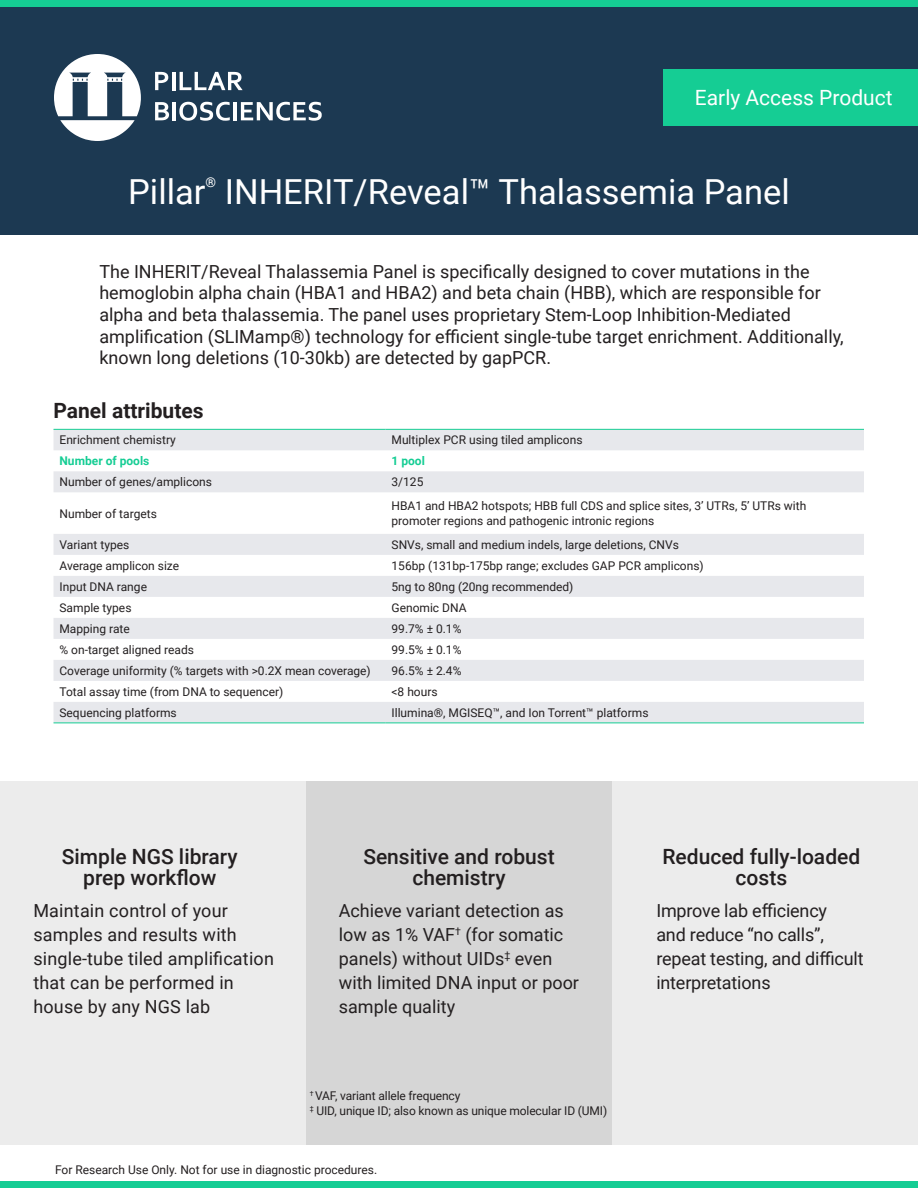
<style>
.page{position:relative;width:918px;height:1188px;background:#fff}
.page>*{position:absolute;margin:0;border:0;box-sizing:border-box;transform-origin:0 0}
.t1{font:34.5px "Roboto";color:#fff}
.t2{font:500 21px/21px "Roboto";color:#231f20;text-align:center}
.t3{font:21px "Roboto";color:#fff}
.t4{font:700 21px "Roboto";color:#231f20}
.t5{font:18px/24px "Roboto";color:#231f20}
.t6{font:13.5px "Roboto";color:#fff}
.t7{font:12px "Roboto";color:#231f20}
.t8{font:700 12px "Roboto";color:#15cd94}
</style>
<div class="page">
<div style="left:0;top:0;width:918px;height:235px;background:#1c3952"></div>
<div style="left:306px;top:781px;width:306px;height:363px;background:#d6d6d6"></div>
<div style="left:612px;top:781px;width:306px;height:363px;background:#ececec"></div>
<div style="left:0;top:781px;width:306px;height:363px;background:#ececec"></div>
<div style="left:0;top:0;width:918px;height:6px;background:#15cd94"></div>
<svg style="left:54px;top:54px;width:87px;height:87px"></svg>
<svg style="left:155px;top:72px;width:13px;height:18px"></svg>
<hr style="left:172px;top:72px;width:3px;height:18px;background:#fff">
<svg style="left:180px;top:72px;width:63px;height:18px"></svg>
<svg style="left:155px;top:102px;width:14px;height:18px"></svg>
<hr style="left:172px;top:102px;width:4px;height:18px;background:#fff">
<svg style="left:179px;top:102px;width:51px;height:19px"></svg>
<hr style="left:233px;top:102px;width:4px;height:18px;background:#fff">
<svg style="left:241px;top:102px;width:81px;height:19px"></svg>
<div style="left:0;top:1182px;width:918px;height:6px;background:#15cd94"></div>
<svg style="left:54px;top:430px;width:810px;height:293px"></svg>
<hr style="left:54px;top:723px;width:332px;height:1px;background:#15cd94">
<hr style="left:386px;top:723px;width:478px;height:1px;background:#15cd94">
<hr style="left:54px;top:429px;width:332px;height:1px;background:#15cd94">
<hr style="left:386px;top:429px;width:478px;height:1px;background:#15cd94">
<div style="left:664px;top:69px;width:254px;height:57px;background:#15cd94"></div>
<p class="t3" style="left:695px;top:83px;width:199px">Early Access Product</p>
<p class="t1" style="left:128px;top:167px;width:79px">Pillar</p>
<p class="t6" style="left:206px;top:173px;width:12px">®</p>
<p class="t1" style="left:225px;top:167px;width:567px">INHERIT/Reveal™ Thalassemia Panel</p>
<p class="t5" style="left:99px;top:259px;width:712px">The INHERIT/Reveal Thalassemia Panel is specifically designed to cover mutations in the</p>
<p class="t5" style="left:99px;top:282px;width:723px;line-height:21.6px">hemoglobin alpha chain (HBA1 and HBA2) and beta chain (HBB), which are responsible for alpha and beta thalassemia. The panel uses proprietary Stem-Loop Inhibition-Mediated</p>
<p class="t5" style="left:99px;top:325px;width:746px;line-height:21.6px">amplification (SLIMamp®) technology for efficient single-tube target enrichment. Additionally, known long deletions (10-30kb) are detected by gapPCR.</p>
<p class="t4" style="left:54px;top:395px;width:152px">Panel attributes</p>
<p class="t7" style="left:60px;top:432px;width:118px">Enrichment chemistry</p>
<p class="t7" style="left:392px;top:432px;width:192px">Multiplex PCR using tiled amplicons</p>
<p class="t8" style="left:60px;top:453px;width:91px">Number of pools</p>
<p class="t8" style="left:392px;top:453px;width:35px">1 pool</p>
<p class="t7" style="left:60px;top:474px;width:154px">Number of genes/amplicons</p>
<p class="t7" style="left:392px;top:474px;width:33px">3/125</p>
<p class="t7" style="left:60px;top:505px;width:99px">Number of targets</p>
<p class="t7" style="left:392px;top:498px;width:416px">HBA1 and HBA2 hotspots; HBB full CDS and splice sites, 3’ UTRs, 5’ UTRs with</p>
<p class="t7" style="left:392px;top:512px;width:264px">promoter regions and pathogenic intronic regions</p>
<p class="t7" style="left:60px;top:536px;width:71px">Variant types</p>
<p class="t7" style="left:392px;top:536px;width:289px">SNVs, small and medium indels, large deletions, CNVs</p>
<p class="t7" style="left:60px;top:557px;width:121px">Average amplicon size</p>
<p class="t7" style="left:392px;top:557px;width:314px">156bp (131bp-175bp range; excludes GAP PCR amplicons)</p>
<p class="t7" style="left:60px;top:578px;width:89px">Input DNA range</p>
<p class="t7" style="left:392px;top:578px;width:183px">5ng to 80ng (20ng recommended)</p>
<p class="t7" style="left:60px;top:599px;width:74px">Sample types</p>
<p class="t7" style="left:392px;top:599px;width:77px">Genomic DNA</p>
<p class="t7" style="left:60px;top:620px;width:72px">Mapping rate</p>
<p class="t7" style="left:392px;top:620px;width:71px">99.7% ± 0.1%</p>
<p class="t7" style="left:60px;top:641px;width:136px">% on-target aligned reads</p>
<p class="t7" style="left:392px;top:641px;width:71px">99.5% ± 0.1%</p>
<p class="t7" style="left:60px;top:662px;width:313px">Coverage uniformity (% targets with &gt;0.2X mean coverage)</p>
<p class="t7" style="left:392px;top:662px;width:71px">96.5% ± 2.4%</p>
<p class="t7" style="left:60px;top:683px;width:225px">Total assay time (from DNA to sequencer)</p>
<p class="t7" style="left:392px;top:683px;width:48px">&lt;8 hours</p>
<p class="t7" style="left:60px;top:704px;width:119px">Sequencing platforms</p>
<p class="t7" style="left:392px;top:704px;width:259px">Illumina®, MGISEQ™, and Ion Torrent™ platforms</p>
<p class="t2" style="left:62px;top:845px;width:177px">Simple NGS library</p>
<p class="t2" style="left:83px;top:866px;width:135px">prep workflow</p>
<p class="t5" style="left:33px;top:898px;width:242px">Maintain control of your samples and results with single-tube tiled amplification that can be performed in house by any NGS lab</p>
<p class="t2" style="left:363px;top:845px;width:193px">Sensitive and robust chemistry</p>
<p class="t5" style="left:339px;top:898px;width:242px">Achieve variant detection as low as 1% VAF<sup>†</sup> (for somatic panels) without UIDs<sup>‡</sup> even with limited DNA input or poor sample quality</p>
<p class="t7" style="left:310px;top:1088px;width:152px"><sup>†</sup> VAF, variant allele frequency</p>
<p class="t7" style="left:310px;top:1102px;width:299px"><sup>‡</sup> UID, unique ID; also known as unique molecular ID (UMI)</p>
<p class="t7" style="left:55px;top:1161px;width:324px">For Research Use Only. Not for use in diagnostic procedures.</p>
<p class="t2" style="left:663px;top:845px;width:199px">Reduced fully-loaded costs</p>
<p class="t5" style="left:656px;top:898px;width:209px">Improve lab efficiency<br>and reduce “no calls”, repeat testing, and difficult interpretations</p>
</div>
